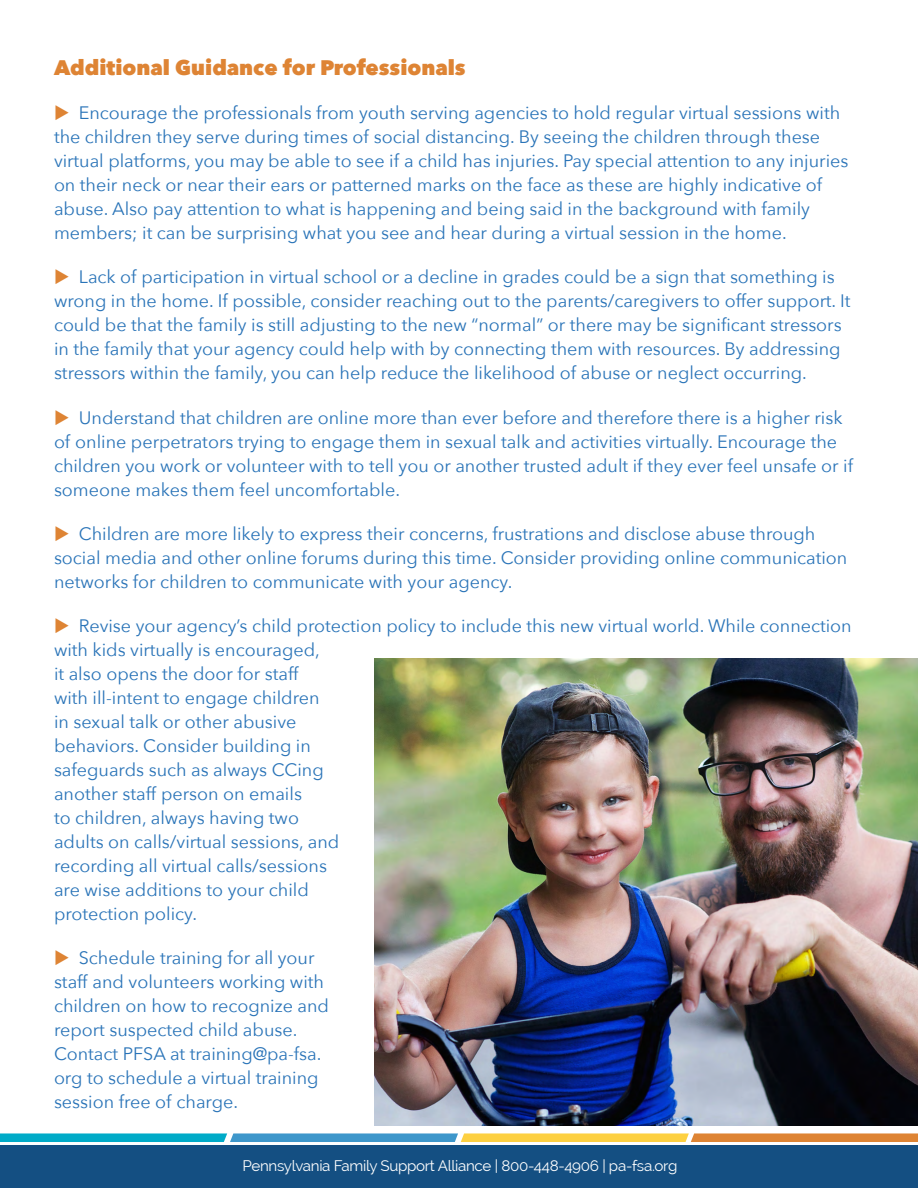
<style>
.page{position:relative;width:918px;height:1188px;background:#fff}
.page>*{position:absolute;margin:0;border:0;box-sizing:border-box;transform-origin:0 0}
.t1{font:800 21px "Avenir Next";color:#de8434}
.t2{font:18px/24px "Avenir Next";color:#2a74b8}
.t3{font:15px "Raleway";letter-spacing:-.02em;color:#fff}
.s1{color:#de8434}
</style>
<div class="page">
<div style="left:0;top:1145px;width:918px;height:43px;background:#144f82"></div>
<svg style="left:0;top:1133px;width:918px;height:9px;background:#8eab8a"></svg>
<img style="left:375px;top:659px;width:543px;height:467px">
<p class="t1" style="left:54px;top:55px;width:413px">Additional Guidance for Professionals</p>
<p class="t2" style="left:54px;top:100px;width:796px"><span class="s1">◆</span> Encourage the professionals from youth serving agencies to hold regular virtual sessions with the children they serve during times of social distancing. By seeing the children through these virtual platforms, you may be able to see if a child has injuries. Pay special attention to any injuries on their neck or near their ears or patterned marks on the face as these are highly indicative of abuse. Also pay attention to what is happening and being said in the background with family members; it can be surprising what you see and hear during a virtual session in the home.</p>
<p class="t2" style="left:54px;top:264px;width:798px"><span class="s1">◆</span> Lack of participation in virtual school or a decline in grades could be a sign that something is wrong in the home. If possible, consider reaching out to the parents/caregivers to offer support. It could be that the family is still adjusting to the new “normal” or there may be significant stressors in the family that your agency could help with by connecting them with resources. By addressing stressors within the family, you can help reduce the likelihood of abuse or neglect occurring.</p>
<p class="t2" style="left:54px;top:405px;width:800px"><span class="s1">◆</span> Understand that children are online more than ever before and therefore there is a higher risk of online perpetrators trying to engage them in sexual talk and activities virtually. Encourage the children you work or volunteer with to tell you or another trusted adult if they ever feel unsafe or if someone makes them feel uncomfortable.</p>
<p class="t2" style="left:54px;top:521px;width:795px"><span class="s1">◆</span> Children are more likely to express their concerns, frustrations and disclose abuse through social media and other online forums during this time. Consider providing online communication networks for children to communicate with your agency.</p>
<p class="t2" style="left:54px;top:613px;width:799px"><span class="s1">◆</span> Revise your agency’s child protection policy to include this new virtual world. While connection with kids virtually is encouraged,<br>it also opens the door for staff<br>with ill-intent to engage children<br>in sexual talk or other abusive<br>behaviors. Consider building in<br>safeguards such as always CCing<br>another staff person on emails<br>to children, always having two<br>adults on calls/virtual sessions, and<br>recording all virtual calls/sessions<br>are wise additions to your child<br>protection policy.</p>
<p class="t2" style="left:54px;top:945px;width:277px"><span class="s1">◆</span> Schedule training for all your staff and volunteers working with children on how to recognize and report suspected child abuse.<br>Contact PFSA at training@pa-fsa. org to schedule a virtual training session free of charge.</p>
<p class="t3" style="left:242px;top:1157px;width:437px">Pennsylvania Family Support Alliance | 800-448-4906 | pa-fsa.org</p>
</div>
